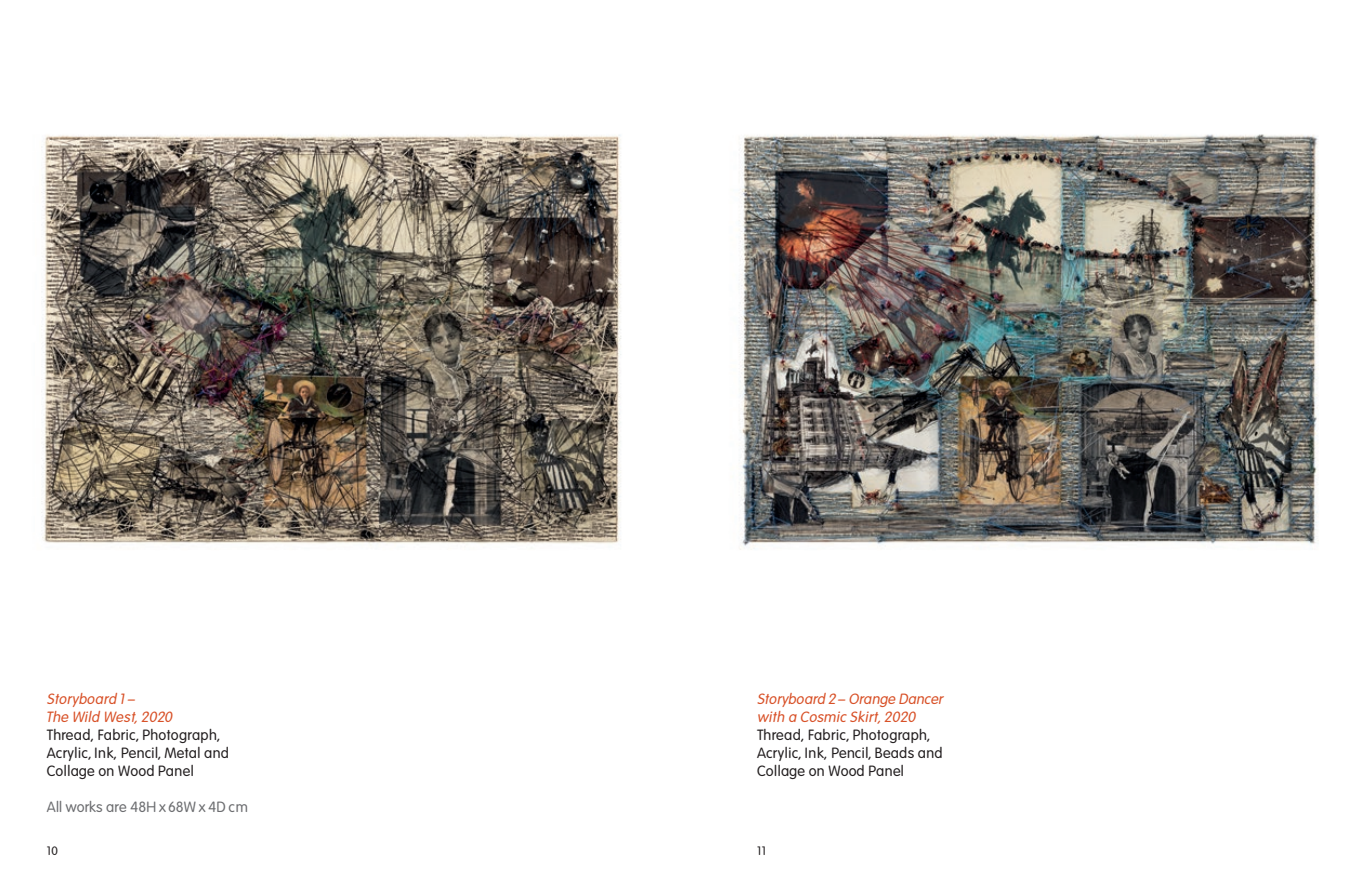
<style>
.page{position:relative;width:1361px;height:893px;background:#fff}
.page>*{position:absolute;margin:0;border:0;box-sizing:border-box;transform-origin:0 0}
.t1{font:300 14.7px/18px "VAG Rounded Std";letter-spacing:.025em;color:#231f20}
.t2{font:italic 300 14.7px/18px "VAG Rounded Std";color:#d85128}
.t3{font:300 14.7px "VAG Rounded Std";letter-spacing:.01em;color:#6c6d70}
.t4{font:300 12px "VAG Rounded Std";color:#231f20}
</style>
<div class="page">
<img style="left:41px;top:134px;width:1278px;height:416px">
<p class="t2" style="left:46px;top:691px;width:131px">Storyboard 1–<br>The Wild West,2020</p>
<p class="t1" style="left:47px;top:727px;width:183px">Thread, Fabric, Photograph,<br>Acrylic, Ink, Pencil, Metal and<br>Collage on Wood Panel</p>
<p class="t3" style="left:47px;top:799px;width:203px">All works are 48H x 68W x 4D cm</p>
<p class="t2" style="left:757px;top:691px;width:190px">Storyboard 2 – Orange Dancer with a Cosmic Skirt,2020</p>
<p class="t1" style="left:757px;top:727px;width:187px">Thread, Fabric, Photograph,<br>Acrylic, Ink, Pencil, Beads and<br>Collage on Wood Panel</p>
<p class="t4" style="left:47px;top:844px;width:13px">10</p>
<p class="t4" style="left:757px;top:844px;width:10px">11</p>
</div>
